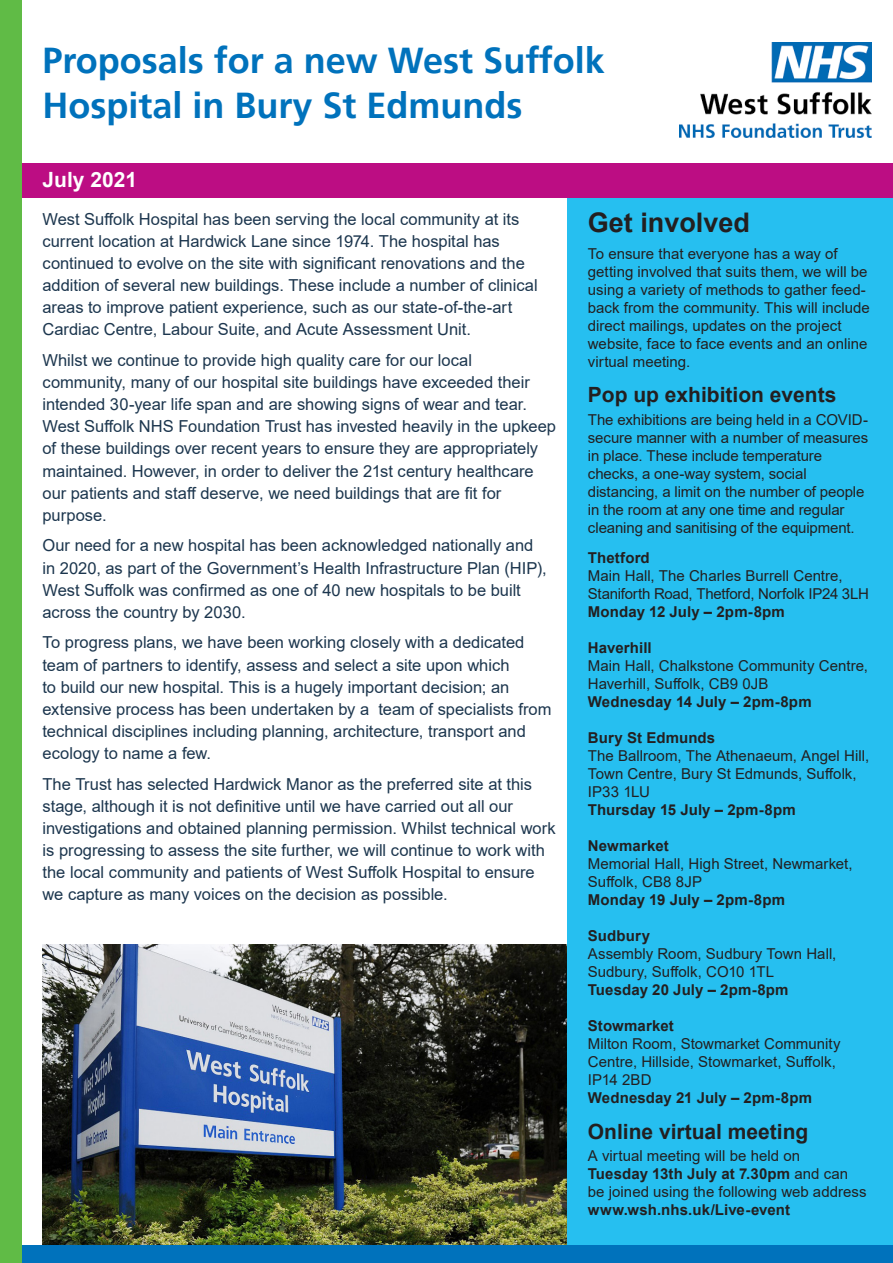
<style>
.page{position:relative;width:893px;height:1263px;background:#fff}
.page>*{position:absolute;margin:0;border:0;box-sizing:border-box;transform-origin:0 0}
.title1{font:700 36px/45px "Frutiger";color:#0072bc}
.Title2_white{font:700 27px "Arial";color:#231f20}
.Title3_black{font:700 21px "Arial";color:#231f20}
.Title2_white-2{font:700 21px "Arial";color:#fff}
.body{font:16.5px/22.2px "Arial";color:#1c364e}
.body-2{font:15px/18px "Arial";color:#231f20}
.Title2_white-3{font:15px/18px "Arial";color:#231f20}
.body-3{font:700 15px "Arial";letter-spacing:.01em;color:#231f20}
.s1{font-weight:700}
</style>
<div class="page">
<img style="left:43px;top:944px;width:525px;height:302px">
<div style="left:568px;top:192px;width:325px;height:1061px;background:#26bff0"></div>
<div style="left:0;top:1246px;width:893px;height:17px;background:#0072bc"></div>
<div style="left:13px;top:163px;width:880px;height:34px;background:#bc0d83"></div>
<img style="left:680px;top:43px;width:192px;height:95px">
<div style="left:0;top:0;width:21px;height:1263px;background:#60bb46"></div>
<p class="title1" style="left:43px;top:38px;width:564px">Proposals for a new West Suffolk<br>Hospital in Bury St Edmunds</p>
<p class="Title2_white-2" style="left:43px;top:165px;width:96px">July 2021</p>
<p class="body" style="left:43px;top:208px;width:497px">West Suffolk Hospital has been serving the local community at its current location at Hardwick Lane since 1974. The hospital has continued to evolve on the site with significant renovations and the addition of several new buildings. These include a number of clinical areas to improve patient experience, such as our state-of-the-art Cardiac Centre, Labour Suite, and Acute Assessment Unit.</p>
<p class="body" style="left:43px;top:349px;width:515px">Whilst we continue to provide high quality care for our local community, many of our hospital site buildings have exceeded their intended 30-year life span and are showing signs of wear and tear.<br>West Suffolk NHS Foundation Trust has invested heavily in the upkeep of these buildings over recent years to ensure they are appropriately maintained. However, in order to deliver the 21st century healthcare our patients and staff deserve, we need buildings that are fit for purpose.</p>
<p class="body" style="left:43px;top:534px;width:506px">Our need for a new hospital has been acknowledged nationally and in 2020, as part of the Government’s Health Infrastructure Plan (HIP), West Suffolk was confirmed as one of 40 new hospitals to be built across the country by 2030.</p>
<p class="body" style="left:43px;top:631px;width:510px">To progress plans, we have been working closely with a dedicated team of partners to identify, assess and select a site upon which<br>to build our new hospital. This is a hugely important decision; an extensive process has been undertaken by a team of specialists from technical disciplines including planning, architecture, transport and ecology to name a few.</p>
<p class="body" style="left:43px;top:773px;width:515px">The Trust has selected Hardwick Manor as the preferred site at this stage, although it is not definitive until we have carried out all our investigations and obtained planning permission. Whilst technical work is progressing to assess the site further, we will continue to work with the local community and patients of West Suffolk Hospital to ensure we capture as many voices on the decision as possible.</p>
<p class="Title2_white" style="left:588px;top:204px;width:164px">Get involved</p>
<p class="Title2_white-3" style="left:588px;top:244px;width:284px">To ensure that everyone has a way of getting involved that suits them, we will be using a variety of methods to gather feed&shy;back from the community. This will include direct mailings, updates on the project website, face to face events and an online virtual meeting.</p>
<p class="Title3_black" style="left:588px;top:380px;width:250px">Pop up exhibition events</p>
<p class="body-2" style="left:588px;top:410px;width:282px">The exhibitions are being held in a COVID&shy;secure manner with a number of measures in place. These include temperature checks, a one-way system, social distancing, a limit on the number of people in the room at any one time and regular cleaning and sanitising of the equipment.</p>
<p class="body-3" style="left:588px;top:547px;width:63px">Thetford</p>
<p class="body-2" style="left:588px;top:567px;width:283px">Main Hall, The Charles Burrell Centre,<br>Staniforth Road, Thetford, Norfolk IP24 3LH</p>
<p class="body-3" style="left:588px;top:601px;width:198px">Monday 12 July – 2pm-8pm</p>
<p class="body-2" style="left:588px;top:639px;width:282px"><span class="s1">Haverhill<br></span>Main Hall, Chalkstone Community Centre,<br>Haverhill, Suffolk, CB9 0JB</p>
<p class="body-3" style="left:588px;top:691px;width:225px">Wednesday 14 July – 2pm-8pm</p>
<p class="body-2" style="left:588px;top:729px;width:283px"><span class="s1">Bury St Edmunds<br></span>The Ballroom, The Athenaeum, Angel Hill,<br>Town Centre, Bury St Edmunds, Suffolk,<br>IP33 1LU</p>
<p class="body-3" style="left:588px;top:799px;width:209px">Thursday 15 July – 2pm-8pm</p>
<p class="body-2" style="left:588px;top:837px;width:266px"><span class="s1">Newmarket<br></span>Memorial Hall, High Street, Newmarket,<br>Suffolk, CB8 8JP</p>
<p class="body-3" style="left:588px;top:889px;width:199px">Monday 19 July – 2pm-8pm</p>
<p class="body-2" style="left:588px;top:927px;width:250px"><span class="s1">Sudbury<br></span>Assembly Room, Sudbury Town Hall,<br>Sudbury, Suffolk, CO10 1TL<br><span class="s1">Tuesday 20 July – 2pm-8pm</span></p>
<p class="body-2" style="left:588px;top:1017px;width:254px"><span class="s1">Stowmarket<br></span>Milton Room, Stowmarket Community<br>Centre, Hillside, Stowmarket, Suffolk,<br>IP14 2BD<br><span class="s1">Wednesday 21 July – 2pm-8pm</span></p>
<p class="Title3_black" style="left:588px;top:1117px;width:222px">Online virtual meeting</p>
<p class="body-2" style="left:588px;top:1147px;width:280px">A virtual meeting will be held on<br><span class="s1">Tuesday 13th July at 7.30pm</span> and can be joined using the following web address <span class="s1">www.wsh.nhs.uk/Live-event</span></p>
</div>
